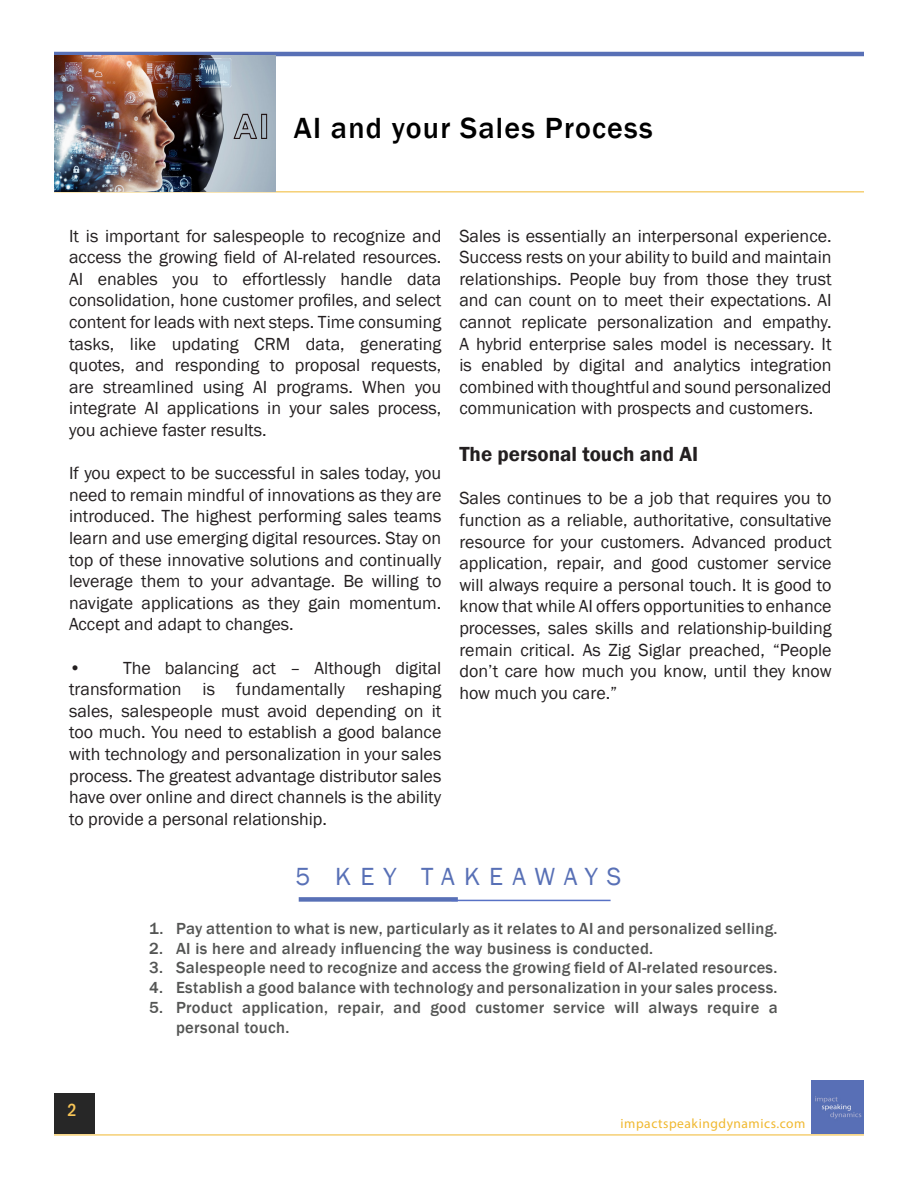
<style>
.page{position:relative;width:918px;height:1188px;background:#fff}
.page>*{position:absolute;margin:0;border:0;box-sizing:border-box;transform-origin:0 0}
.t1{font:500 30px "Franklin Gothic";letter-spacing:.04em;color:#000}
.t2{font:25.5px "Franklin Gothic";letter-spacing:.355em;color:#5870b6}
.t3{font:600 21px "Franklin Gothic";color:#231f20}
.t4{font:18px/21.6px "Franklin Gothic";color:#231f20;text-align:justify}
.t5{font:500 condensed 18px "Franklin Gothic";color:#f7c557}
.t6{font:500 16.5px/19.8px "Franklin Gothic";letter-spacing:.02em;color:#545554}
.t7{font:13.5px "Myriad Pro";letter-spacing:.04em;color:#f0b82f}
</style>
<div class="page">
<img style="left:812px;top:1081px;width:52px;height:52px">
<div style="left:54px;top:1094px;width:40px;height:40px;background:#272727"></div>
<hr style="left:54px;top:52px;width:810px;height:4px;background:#5870b6">
<hr style="left:54px;top:191px;width:810px;height:1px;background:#f0b82f">
<hr style="left:54px;top:1135px;width:810px;height:1px;background:#f0b82f">
<div style="left:299px;top:897px;width:159px;height:5px;background:#5870b6"></div>
<hr style="left:451px;top:900px;width:160px;height:1px;background:#5771c5">
<img style="left:54px;top:56px;width:222px;height:135px">
<p class="t1" style="left:294px;top:109px;width:360px">AI and your Sales Process</p>
<p class="t4" style="left:69px;top:225px;width:374px">It is important for salespeople to recognize and access the growing field of AI-related resources.<br>AI enables you to effortlessly handle data consolidation, hone customer profiles, and select content for leads with next steps. Time consuming tasks, like updating CRM data, generating quotes, and responding to proposal requests, are streamlined using AI programs. When you integrate AI applications in your sales process, you achieve faster results.</p>
<p class="t4" style="left:69px;top:463px;width:374px">If you expect to be successful in sales today, you need to remain mindful of innovations as they are introduced. The highest performing sales teams learn and use emerging digital resources. Stay on top of these innovative solutions and continually leverage them to your advantage. Be willing to navigate applications as they gain momentum.<br>Accept and adapt to changes.</p>
<p class="t4" style="left:69px;top:657px;width:374px">• The balancing act – Although digital transformation is fundamentally reshaping sales, salespeople must avoid depending on it too much. You need to establish a good balance with technology and personalization in your sales process. The greatest advantage distributor sales have over online and direct channels is the ability to provide a personal relationship.</p>
<p class="t4" style="left:459px;top:225px;width:374px">Sales is essentially an interpersonal experience.<br>Success rests on your ability to build and maintain relationships. People buy from those they trust and can count on to meet their expectations. AI cannot replicate personalization and empathy.<br>A hybrid enterprise sales model is necessary. It is enabled by digital and analytics integration combined with thoughtful and sound personalized communication with prospects and customers.</p>
<p class="t3" style="left:459px;top:441px;width:240px">The personal touch and AI</p>
<p class="t4" style="left:459px;top:488px;width:374px">Sales continues to be a job that requires you to function as a reliable, authoritative, consultative resource for your customers. Advanced product application, repair, and good customer service will always require a personal touch. It is good to know that while AI offers opportunities to enhance processes, sales skills and relationship-building remain critical. As Zig Siglar preached, “People don’t care how much you know, until they know how much you care.”</p>
<p class="t2" style="left:295px;top:860px;width:327px">5 KEY TAKEAWAYS</p>
<p class="t5" style="left:68px;top:1099px;width:11px">2</p>
<p class="t6" style="left:149px;top:919px;width:630px">1. Pay attention to what is new, particularly as it relates to AI and personalized selling.</p>
<p class="t6" style="left:149px;top:938px;width:506px">2. AI is here and already influencing the way business is conducted.</p>
<p class="t6" style="left:149px;top:958px;width:630px">3. Salespeople need to recognize and access the growing field of AI-related resources.</p>
<p class="t6" style="left:149px;top:978px;width:630px">4. Establish a good balance with technology and personalization in your sales process.</p>
<p class="t6" style="left:176px;top:998px;width:603px;text-indent:-27px">5. Product application, repair, and good customer service will always require a personal touch.</p>
<p class="t7" style="left:621px;top:1115px;width:186px">impactspeakingdynamics.com</p>
</div>
